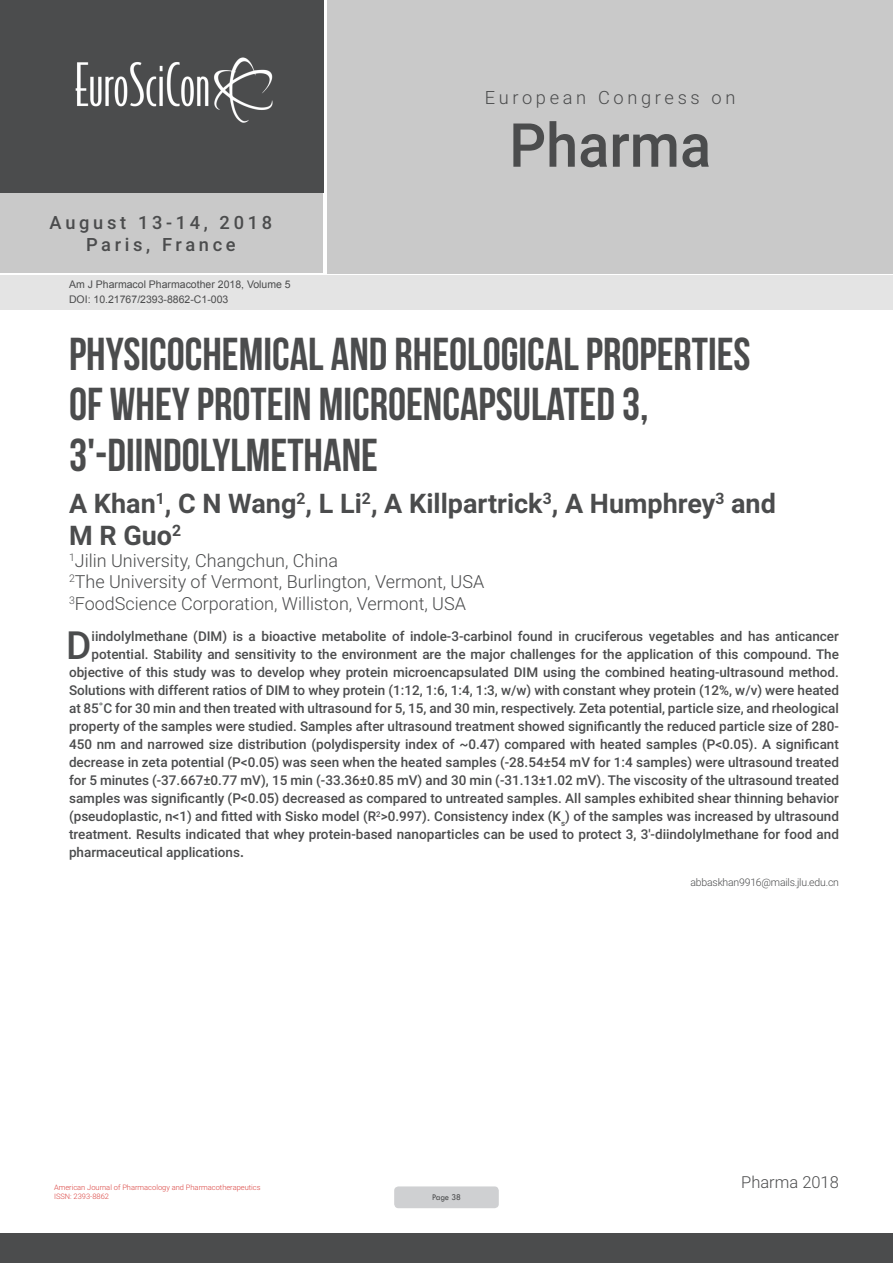
<style>
.page{position:relative;width:893px;height:1263px;background:#fff}
.page>*{position:absolute;margin:0;border:0;box-sizing:border-box;transform-origin:0 0}
.t1{font:500 60.75px "Roboto";color:#4b4c4d;scale:.95 1}
.t2{font:46.05px/50.7px "Bebas Neue";color:#4b4c4d}
.Abstract{font:500 38.85px "Roboto";color:#4b4c4d}
.t3{font:700 27px "Roboto";color:#4b4c4d}
.t4{font:500 18.3px/21.9px "Roboto";letter-spacing:.2em;color:#4b4c4d;text-align:center}
.t5{font:300 18.3px "Roboto";letter-spacing:.2em;color:#4b4c4d}
.t6{font:300 18px "Roboto";color:#4b4c4d}
.t7{font:300 16.5px "Roboto";color:#4b4c4d}
.Abstract-2{font:500 13.5px "Roboto";color:#4b4c4d}
.t8{font:10.5px "Arial";color:#4b4c4d}
.Biography{font:300 10.5px "Roboto";letter-spacing:-.02em;color:#4b4c4d}
.t9{font:9px "Tw Cen";letter-spacing:-.02em;color:#4b4c4d;scale:.95 1}
.t10{font:300 7.5px/9px "Roboto";color:#da4340}
.s1{font-weight:700}
</style>
<div class="page">
<div style="left:0;top:0;width:323px;height:193px;background:#4b4c4d"></div>
<div style="left:0;top:193px;width:322px;height:80px;background:#c9c9c9"></div>
<div style="left:327px;top:0;width:566px;height:273px;background:#c9c9c9"></div>
<img style="left:75px;top:57px;width:198px;height:66px">
<div style="left:0;top:1233px;width:893px;height:30px;background:#4b4c4d"></div>
<div style="left:1px;top:275px;width:892px;height:35px;background:#e4e4e4"></div>
<div style="left:394px;top:1186px;width:105px;height:22px;background:#cfd0d2;border-radius:4px"></div>
<h3 class="t4" style="left:50px;top:211px;width:224px">August 13-14, 2018<br>Paris, France</h3>
<p class="t8" style="left:69px;top:278px;width:223px">Am J Pharmacol Pharmacother 2018, Volume 5</p>
<p class="t8" style="left:69px;top:292px;width:161px">DOI: 10.21767/2393-8862-C1-003</p>
<h3 class="t5" style="left:485px;top:85px;width:252px">European Congress on</h3>
<h1 class="t1" style="left:509px;top:103px;width:214px">Pharma</h1>
<p class="t2" style="left:69px;top:328px;width:683px">PHYSICOCHEMICAL AND RHEOLOGICAL PROPERTIES<br>OF WHEY PROTEIN MICROENCAPSULATED 3,<br>3'-DIINDOLYLMETHANE</p>
<p class="t3" style="left:69px;top:484px;width:708px">A Khan<sup>1</sup>, C N Wang<sup>2</sup>, L Li<sup>2</sup>, A Killpartrick<sup>3</sup>, A Humphrey<sup>3</sup> and</p>
<p class="t3" style="left:69px;top:516px;width:114px">M R Guo<sup>2</sup></p>
<p class="t6" style="left:69px;top:548px;width:271px"><sup>1</sup>Jilin University, Changchun, China</p>
<p class="t6" style="left:69px;top:569px;width:417px"><sup>2</sup>The University of Vermont, Burlington, Vermont, USA</p>
<p class="t6" style="left:69px;top:591px;width:398px"><sup>3</sup>FoodScience Corporation, Williston, Vermont, USA</p>
<p class="Abstract" style="left:66px;top:618px;width:27px">D</p>
<p class="Abstract-2" style="left:92px;top:627px;width:749px">iindolylmethane (DIM) is a bioactive metabolite of indole-3-carbinol found in cruciferous vegetables and has anticancer</p>
<p class="Abstract-2" style="left:92px;top:645px;width:749px">potential. Stability and sensitivity to the environment are the major challenges for the application of this compound. The</p>
<p class="Abstract-2" style="left:69px;top:663px;width:771px">objective of this study was to develop whey protein microencapsulated DIM using the combined heating-ultrasound method.</p>
<p class="Abstract-2" style="left:69px;top:681px;width:771px">Solutions with different ratios of DIM to whey protein (1:12, 1:6, 1:4, 1:3, w/w) with constant whey protein (12%, w/v) were heated</p>
<p class="Abstract-2" style="left:69px;top:699px;width:771px">at 85˚C for 30 min and then treated with ultrasound for 5, 15, and 30 min, respectively. Zeta potential, particle size, and rheological</p>
<p class="Abstract-2" style="left:69px;top:717px;width:771px">property of the samples were studied. Samples after ultrasound treatment showed significantly the reduced particle size of 280-</p>
<p class="Abstract-2" style="left:69px;top:735px;width:771px">450 nm and narrowed size distribution (polydispersity index of ~0.47) compared with heated samples (P&lt;0.05). A significant</p>
<p class="Abstract-2" style="left:69px;top:753px;width:771px">decrease in zeta potential (P&lt;0.05) was seen when the heated samples (-28.54±54 mV for 1:4 samples) were ultrasound treated</p>
<p class="Abstract-2" style="left:69px;top:771px;width:771px">for 5 minutes (-37.667±0.77 mV), 15 min (-33.36±0.85 mV) and 30 min (-31.13±1.02 mV). The viscosity of the ultrasound treated</p>
<p class="Abstract-2" style="left:69px;top:789px;width:771px">samples was significantly (P&lt;0.05) decreased as compared to untreated samples. All samples exhibited shear thinning behavior</p>
<p class="Abstract-2" style="left:69px;top:807px;width:771px">(pseudoplastic, n&lt;1) and fitted with Sisko model (R<sup>2</sup>&gt;0.997). Consistency index (K<sub>s</sub>) of the samples was increased by ultrasound</p>
<p class="Abstract-2" style="left:69px;top:825px;width:771px">treatment. Results indicated that whey protein-based nanoparticles can be used to protect 3, 3′-diindolylmethane for food and</p>
<p class="Abstract-2" style="left:69px;top:843px;width:176px">pharmaceutical applications<span class="s1">.</span></p>
<p class="Biography" style="left:690px;top:875px;width:150px">abbaskhan9916@mails.jlu.edu.cn</p>
<p class="t10" style="left:54px;top:1183px;width:208px">American Journal of Pharmacology and Pharmacotherapeutics<br>ISSN: 2393-8862</p>
<p class="t9" style="left:432px;top:1192px;width:32px">Page 38</p>
<p class="t7" style="left:741px;top:1170px;width:99px">Pharma 2018</p>
</div>
